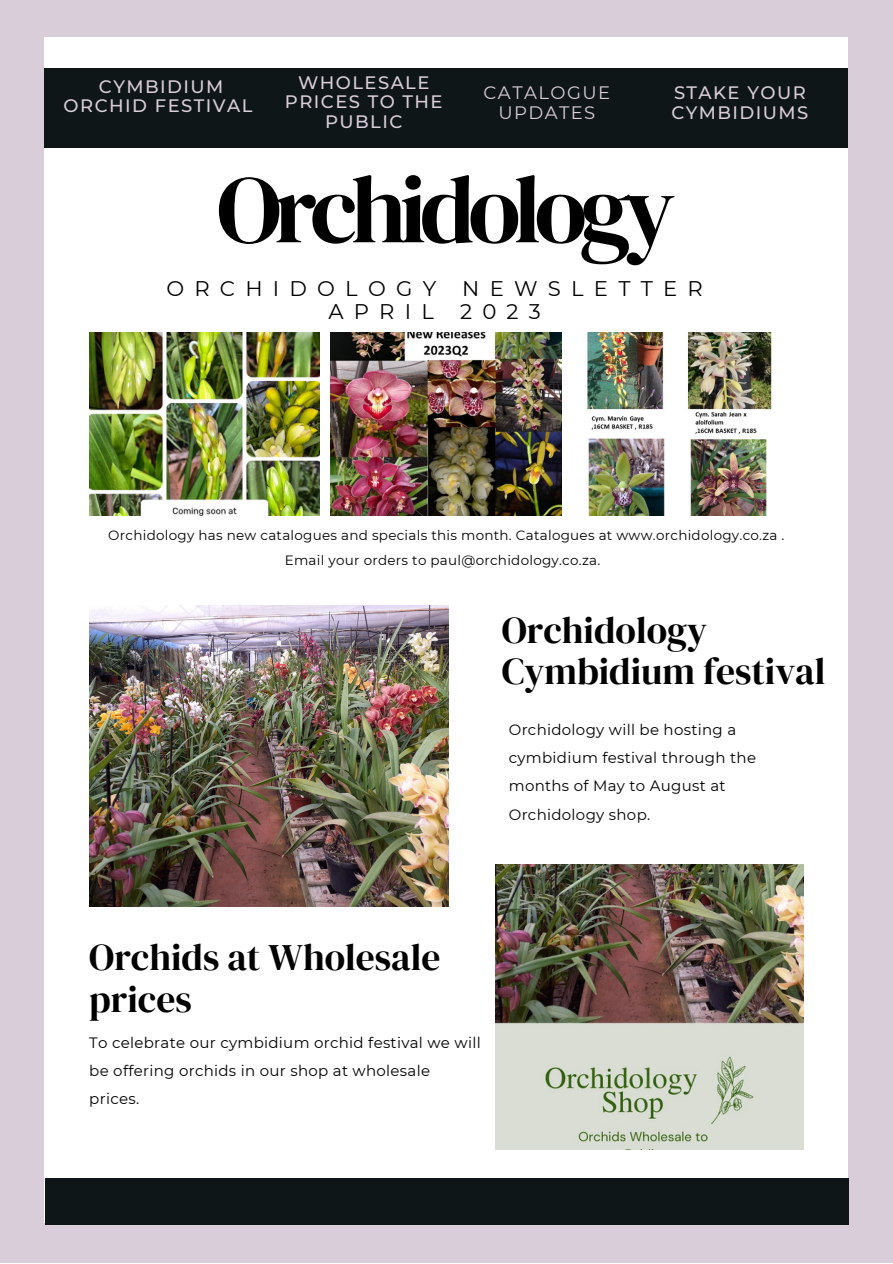
<style>
.page{position:relative;width:893px;height:1264px;background:#fff}
.page>*{position:absolute;margin:0;border:0;box-sizing:border-box;transform-origin:0 0}
.t1{font:95.85px "DM Serif Display";letter-spacing:-.07em;color:#000}
.t2{font:37.5px/41.5px "DM Serif Display";color:#000}
.t3{font:21.15px/22.5px "Montserrat";letter-spacing:.485em;color:#000;text-align:center}
.t4{font:500 18px/19px "Montserrat";letter-spacing:.08em;color:#d9cdda;text-align:center}
.t5{font:18px/19px "Montserrat";letter-spacing:.08em;color:#d9cdda;text-align:center}
.t6{font:15px/28px "Montserrat";letter-spacing:.02em;color:#000}
.t7{font:13.5px/24.8px "Montserrat";letter-spacing:.02em;color:#000;text-align:center}
</style>
<div class="page">
<div style="left:0;top:0;width:892px;height:1262px;background:#d9cdda"></div>
<div style="left:45px;top:38px;width:802px;height:1185px;background:#fff"></div>
<img style="left:89px;top:332px;width:231px;height:184px">
<img style="left:331px;top:332px;width:230px;height:184px">
<img style="left:587px;top:332px;width:185px;height:184px">
<div style="left:45px;top:1178px;width:803px;height:46px;background:#0e1617"></div>
<img style="left:495px;top:864px;width:308px;height:285px">
<div style="left:45px;top:69px;width:802px;height:78px;background:#0e1617"></div>
<img style="left:89px;top:605px;width:359px;height:302px">
<p class="t4" style="left:64px;top:77px;width:190px">CYMBIDIUM<br>ORCHID FESTIVAL</p>
<p class="t4" style="left:285px;top:73px;width:159px">WHOLESALE<br>PRICES TO THE<br>PUBLIC</p>
<p class="t5" style="left:483px;top:83px;width:128px">CATALOGUE<br>UPDATES</p>
<p class="t4" style="left:671px;top:83px;width:138px;text-align:left">STAKE YOUR<br>CYMBIDIUMS</p>
<h1 class="t1" style="left:217px;top:143px;width:460px">Orchidology</h1>
<h3 class="t3" style="left:166px;top:277px;width:538px">ORCHIDOLOGY NEWSLETTER<br>APRIL 2023</h3>
<p class="t7" style="left:108px;top:523px;width:677px">Orchidology has new catalogues and specials this month. Catalogues at www.orchidology.co.za .<br>Email your orders to paul@orchidology.co.za.</p>
<h2 class="t2" style="left:501px;top:608px;width:325px">Orchidology<br>Cymbidium festival</h2>
<p class="t6" style="left:508px;top:715px;width:249px">Orchidology will be hosting a cymbidium festival through the months of May to August at<br>Orchidology shop.</p>
<h2 class="t2" style="left:89px;top:936px;width:352px">Orchids at Wholesale prices</h2>
<p class="t6" style="left:89px;top:1028px;width:393px">To celebrate our cymbidium orchid festival we will be offering orchids in our shop at wholesale prices.</p>
</div>
